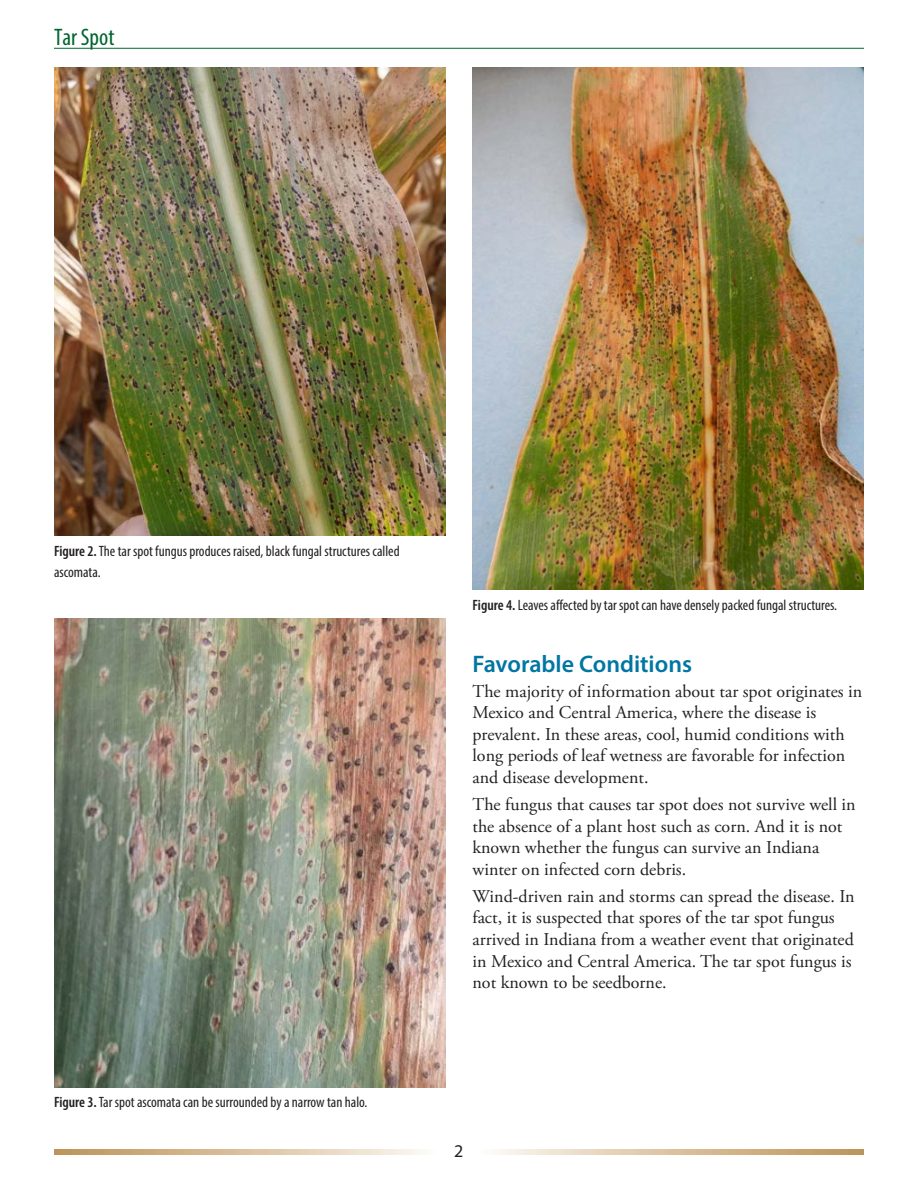
<style>
.page{position:relative;width:918px;height:1188px;background:#fff}
.page>*{position:absolute;margin:0;border:0;box-sizing:border-box;transform-origin:0 0}
.Subhead_1{font:600 24px "Myriad Pro";color:#0076a3}
.t1{font:condensed 24px "Myriad Pro";color:#00652e}
.Body_Text{font:18px/21.6px "Adobe Garamond Pro";color:#231f20}
.t2{font:18px "Myriad Pro";color:#231f20}
.Captions{font:condensed 15px/21px "Myriad Pro";color:#231f20}
.s1{font-weight:600}
</style>
<div class="page">
<svg style="left:54px;top:1150px;width:370px;height:5px;background:#dac2a0"></svg>
<svg style="left:495px;top:1150px;width:369px;height:5px;background:#dbc2a0"></svg>
<hr style="left:54px;top:48px;width:810px;height:1px;background:#00652e">
<img style="left:54px;top:68px;width:392px;height:468px">
<img style="left:54px;top:619px;width:392px;height:468px">
<img style="left:473px;top:68px;width:391px;height:522px">
<h1 class="t1" style="left:54px;top:23px;width:62px">Tar Spot</h1>
<p class="Captions" style="left:54px;top:540px;width:347px"><span class="s1">Figure 2.</span> The tar spot fungus produces raised, black fungal structures called ascomata.</p>
<p class="Captions" style="left:54px;top:1091px;width:315px"><span class="s1">Figure 3.</span> Tar spot ascomata can be surrounded by a narrow tan halo.</p>
<p class="Captions" style="left:472px;top:594px;width:366px"><span class="s1">Figure 4.</span> Leaves affected by tar spot can have densely packed fungal structures.</p>
<p class="Subhead_1" style="left:472px;top:649px;width:221px">Favorable Conditions</p>
<p class="Body_Text" style="left:472px;top:681px;width:391px">The majority of information about tar spot originates in Mexico and Central America, where the disease is prevalent. In these areas, cool, humid conditions with long periods of leaf wetness are favorable for infection and disease development.</p>
<p class="Body_Text" style="left:472px;top:794px;width:385px">The fungus that causes tar spot does not survive well in the absence of a plant host such as corn. And it is not known whether the fungus can survive an Indiana winter on infected corn debris.</p>
<p class="Body_Text" style="left:472px;top:886px;width:384px">Wind-driven rain and storms can spread the disease. In fact, it is suspected that spores of the tar spot fungus arrived in Indiana from a weather event that originated in Mexico and Central America. The tar spot fungus is not known to be seedborne.</p>
<p class="t2" style="left:454px;top:1140px;width:11px">2</p>
</div>
